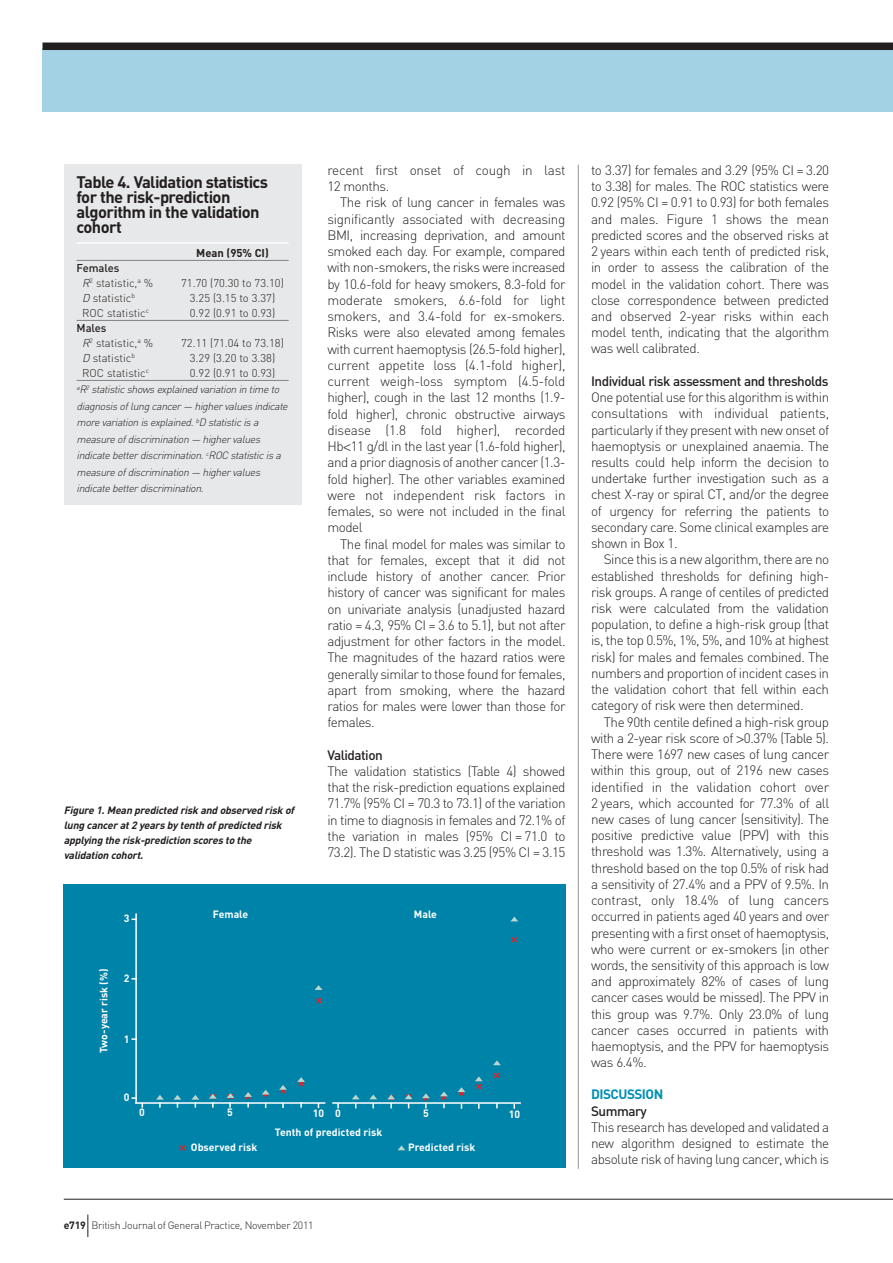
<style>
.page{position:relative;width:893px;height:1263px;background:#fff}
.page>*{position:absolute;margin:0;border:0;box-sizing:border-box;transform-origin:0 0}
.t1{font:700 16.5px/15px "DIN";letter-spacing:-.035em;color:#231f20}
.t2{font:300 13.5px/16.2px "DIN";letter-spacing:-.035em;color:#231f20;text-align:justify}
.t3{font:500 13.5px "DIN";letter-spacing:-.035em;color:#231f20}
.t4{font:300 13.5px/16.2px "DIN";letter-spacing:-.015em;color:#231f20}
.t5{font:700 13.5px "DIN";letter-spacing:-.035em;color:#008fb3}
.t6{font:300 11.25px/15px "DIN";color:#231f20}
.t7{font:700 11.25px "DIN";color:#231f20}
.t8{font:italic 300 10.5px/16.5px "DIN";color:#231f20}
.t9{font:italic 700 10.5px/15px "DIN";letter-spacing:-.03em;color:#231f20}
.t10{font:700 10.5px "DIN";color:#fff}
.t11{font:300 10.5px "DIN";letter-spacing:-.025em;color:#231f20}
.s1{font-weight:500}
.s2{font-style:italic}
.s3{font-family:"Helvetica Neue"}
.s4{font-weight:700}
</style>
<div class="page">
<hr style="left:578px;top:165px;width:1px;height:1004px;background:#939598">
<div style="left:43px;top:48px;width:850px;height:64px;background:#a2d2e3"></div>
<div style="left:43px;top:43px;width:850px;height:7px;background:#231f20"></div>
<hr style="left:64px;top:1199px;width:829px;height:1px;background:#231f20">
<svg style="left:87px;top:1214px;width:1px;height:23px"></svg>
<div style="left:64px;top:165px;width:237px;height:340px;background:#e7e8e9"></div>
<hr style="left:77px;top:242px;width:212px;height:2px;background:#fff">
<hr style="left:77px;top:260px;width:212px;height:1px;background:#808285">
<hr style="left:77px;top:320px;width:212px;height:1px;background:#808285">
<hr style="left:77px;top:380px;width:212px;height:1px;background:#808285">
<div style="left:64px;top:884px;width:502px;height:284px;background:#0083a9"></div>
<hr style="left:135px;top:914px;width:2px;height:189px;background:#fff">
<hr style="left:136px;top:1102px;width:189px;height:2px;background:#fff">
<hr style="left:332px;top:1102px;width:189px;height:2px;background:#fff">
<svg style="left:316px;top:998px;width:6px;height:6px"></svg>
<svg style="left:494px;top:1072px;width:6px;height:6px"></svg>
<svg style="left:511px;top:937px;width:6px;height:6px"></svg>
<svg style="left:156px;top:1095px;width:8px;height:12px"></svg>
<svg style="left:174px;top:1095px;width:7px;height:12px"></svg>
<svg style="left:191px;top:1095px;width:8px;height:12px"></svg>
<svg style="left:226px;top:1093px;width:9px;height:14px"></svg>
<svg style="left:244px;top:1092px;width:8px;height:15px"></svg>
<svg style="left:261px;top:1090px;width:9px;height:17px"></svg>
<svg style="left:279px;top:1085px;width:8px;height:9px"></svg>
<svg style="left:297px;top:1077px;width:8px;height:10px"></svg>
<svg style="left:315px;top:985px;width:7px;height:5px"></svg>
<svg style="left:352px;top:1094px;width:8px;height:14px"></svg>
<svg style="left:369px;top:1094px;width:8px;height:14px"></svg>
<svg style="left:387px;top:1094px;width:8px;height:14px"></svg>
<svg style="left:404px;top:1094px;width:9px;height:14px"></svg>
<svg style="left:422px;top:1093px;width:8px;height:15px"></svg>
<svg style="left:440px;top:1091px;width:8px;height:16px"></svg>
<svg style="left:457px;top:1087px;width:9px;height:9px"></svg>
<svg style="left:475px;top:1076px;width:8px;height:14px"></svg>
<svg style="left:493px;top:1060px;width:8px;height:5px"></svg>
<svg style="left:511px;top:917px;width:7px;height:4px"></svg>
<svg style="left:180px;top:1145px;width:6px;height:6px"></svg>
<svg style="left:398px;top:1145px;width:7px;height:5px"></svg>
<svg style="left:208px;top:1094px;width:9px;height:13px"></svg>
<p class="t1" style="left:77px;top:175px;width:193px">Table 4. Validation statistics for the risk-prediction algorithm in the validation cohort</p>
<p class="t7" style="left:196px;top:246px;width:74px">Mean (95% CI)</p>
<p class="t6" style="left:82px;top:260px;width:72px;text-indent:-6px"><span class="s1">Females<br></span><span class="s2">R</span><sup>2</sup> statistic,<sup>a</sup> %</p>
<p class="t6" style="left:181px;top:275px;width:104px">71.70 (70.30 to 73.10)</p>
<p class="t6" style="left:82px;top:290px;width:54px"><span class="s2">D</span>statistic<sup>b</sup></p>
<p class="t6" style="left:190px;top:290px;width:87px">3.25 (3.15 to 3.37)</p>
<p class="t6" style="left:82px;top:305px;width:68px">ROC statistic<sup>c</sup></p>
<p class="t6" style="left:190px;top:305px;width:87px">0.92 (0.91 to 0.93)</p>
<p class="t6" style="left:82px;top:320px;width:72px;text-indent:-6px"><span class="s1">Males<br></span><span class="s2">R</span><sup>2</sup> statistic,<sup>a</sup> %</p>
<p class="t6" style="left:181px;top:335px;width:104px">72.11 (71.04 to 73.18)</p>
<p class="t6" style="left:82px;top:350px;width:54px"><span class="s2">D</span>statistic<sup>b</sup></p>
<p class="t6" style="left:190px;top:350px;width:87px">3.29 (3.20 to 3.38)</p>
<p class="t6" style="left:82px;top:365px;width:68px">ROC statistic<sup>c</sup></p>
<p class="t6" style="left:190px;top:365px;width:87px">0.92 (0.91 to 0.93)</p>
<p class="t8" style="left:77px;top:381px;width:215px"><sup>a</sup>R<sup>2</sup> statistic shows explained variation in time to diagnosis of lung cancer — higher values indicate more variation is explained. <sup>b</sup>D statistic is a measure of discrimination — higher values indicate better discrimination. <sup>c</sup>ROC statistic is a measure of discrimination — higher values indicate better discrimination.</p>
<p class="t9" style="left:64px;top:803px;width:234px">Figure 1. Mean predicted risk and observed risk of lung cancer at 2 years by tenth of predicted risk applying the risk-prediction scores to the validation cohort.</p>
<p class="t4" style="left:327px;top:162px;width:240px">recent first onset of cough in last<br>12 months.</p>
<p class="t2" style="left:327px;top:195px;width:240px;text-indent:13px">The risk of lung cancer in females was significantly associated with decreasing BMI, increasing deprivation, and amount smoked each day. For example, compared with non-smokers, the risks were increased by 10.6-fold for heavy smokers, 8.3-fold for moderate smokers, 6.6-fold for light smokers, and 3.4-fold for ex-smokers.<br>Risks were also elevated among females with current haemoptysis (26.5-fold higher), current appetite loss (4.1-fold higher), current weigh-loss symptom (4.5-fold higher), cough in the last 12 months (1.9- fold higher), chronic obstructive airways disease (1.8 fold higher), recorded Hb<span class="s3">&lt;</span>11 g/dl in the last year (1.6-fold higher), and a prior diagnosis of another cancer (1.3- fold higher). The other variables examined were not independent risk factors in females, so were not included in the final model</p>
<p class="t2" style="left:327px;top:536px;width:240px;text-indent:13px">The final model for males was similar to that for females, except that it did not include history of another cancer. Prior history of cancer was significant for males on univariate analysis (unadjusted hazard ratio = 4.3, 95% CI = 3.6 to 5.1), but not after adjustment for other factors in the model.<br>The magnitudes of the hazard ratios were generally similar to those found for females, apart from smoking, where the hazard ratios for males were lower than those for females.</p>
<p class="t3" style="left:327px;top:747px;width:57px">Validation</p>
<p class="t2" style="left:327px;top:763px;width:240px">The validation statistics (Table 4) showed that the risk-prediction equations explained 71.7% (95% CI = 70.3 to 73.1) of the variation in time to diagnosis in females and 72.1% of the variation in males (95% CI = 71.0 to 73.2). The D statistic was 3.25 (95% CI = 3.15</p>
<p class="t10" style="left:124px;top:913px;width:7px">3</p>
<p class="t10" style="left:98px;top:1053px;width:86px;rotate:-90deg">Two-year risk (%)</p>
<p class="t10" style="left:124px;top:972px;width:7px">2</p>
<p class="t10" style="left:124px;top:1033px;width:7px">1</p>
<p class="t10" style="left:124px;top:1092px;width:7px">0</p>
<p class="t10" style="left:139px;top:1106px;width:7px">0</p>
<p class="t10" style="left:213px;top:908px;width:37px">Female</p>
<p class="t10" style="left:414px;top:908px;width:25px">Male</p>
<p class="t10" style="left:227px;top:1106px;width:7px">5</p>
<p class="t10" style="left:313px;top:1107px;width:29px">10 0</p>
<p class="t10" style="left:423px;top:1107px;width:7px">5</p>
<p class="t10" style="left:509px;top:1108px;width:13px">10</p>
<p class="t10" style="left:191px;top:1141px;width:68px">Observed risk</p>
<p class="t10" style="left:408px;top:1141px;width:69px">Predicted risk</p>
<p class="t10" style="left:275px;top:1126px;width:109px">Tenth of predicted risk</p>
<p class="t11" style="left:64px;top:1219px;width:251px"><span class="s4">e719</span> British Journal of General Practice, November 2011</p>
<p class="t2" style="left:591px;top:162px;width:240px">to 3.37) for females and 3.29 (95% CI = 3.20 to 3.38) for males. The ROC statistics were 0.92 (95% CI = 0.91 to 0.93) for both females and males. Figure 1 shows the mean predicted scores and the observed risks at 2 years within each tenth of predicted risk, in order to assess the calibration of the model in the validation cohort. There was close correspondence between predicted and observed 2-year risks within each model tenth, indicating that the algorithm was well calibrated.</p>
<p class="t3" style="left:591px;top:374px;width:239px">Individual risk assessment and thresholds</p>
<p class="t2" style="left:591px;top:389px;width:240px">One potential use for this algorithm is within consultations with individual patients, particularly if they present with new onset of haemoptysis or unexplained anaemia. The results could help inform the decision to undertake further investigation such as a chest X-ray or spiral CT, and/or the degree of urgency for referring the patients to secondary care. Some clinical examples are shown in Box 1.</p>
<p class="t2" style="left:591px;top:552px;width:240px;text-indent:13px">Since this is a new algorithm, there are no established thresholds for defining high&shy;risk groups. A range of centiles of predicted risk were calculated from the validation population, to define a high-risk group (that is, the top 0.5%, 1%, 5%, and 10% at highest risk) for males and females combined. The numbers and proportion of incident cases in the validation cohort that fell within each category of risk were then determined.</p>
<p class="t2" style="left:591px;top:714px;width:240px;text-indent:13px">The 90th centile defined a high-risk group with a 2-year risk score of <span class="s3">&gt;</span>0.37% (Table 5).<br>There were 1697 new cases of lung cancer within this group, out of 2196 new cases identified in the validation cohort over 2 years, which accounted for 77.3% of all new cases of lung cancer (sensitivity). The positive predictive value (PPV) with this threshold was 1.3%. Alternatively, using a threshold based on the top 0.5% of risk had a sensitivity of 27.4% and a PPV of 9.5%. In contrast, only 18.4% of lung cancers occurred in patients aged 40 years and over presenting with a first onset of haemoptysis, who were current or ex-smokers (in other words, the sensitivity of this approach is low and approximately 82% of cases of lung cancer cases would be missed). The PPV in this group was 9.7%. Only 23.0% of lung cancer cases occurred in patients with haemoptysis, and the PPV for haemoptysis was 6.4%.</p>
<p class="t5" style="left:591px;top:1086px;width:74px">DISCUSSION</p>
<p class="t3" style="left:591px;top:1103px;width:57px">Summary</p>
<p class="t2" style="left:591px;top:1119px;width:240px">This research has developed and validated a new algorithm designed to estimate the absolute risk of having lung cancer, which is</p>
</div>
